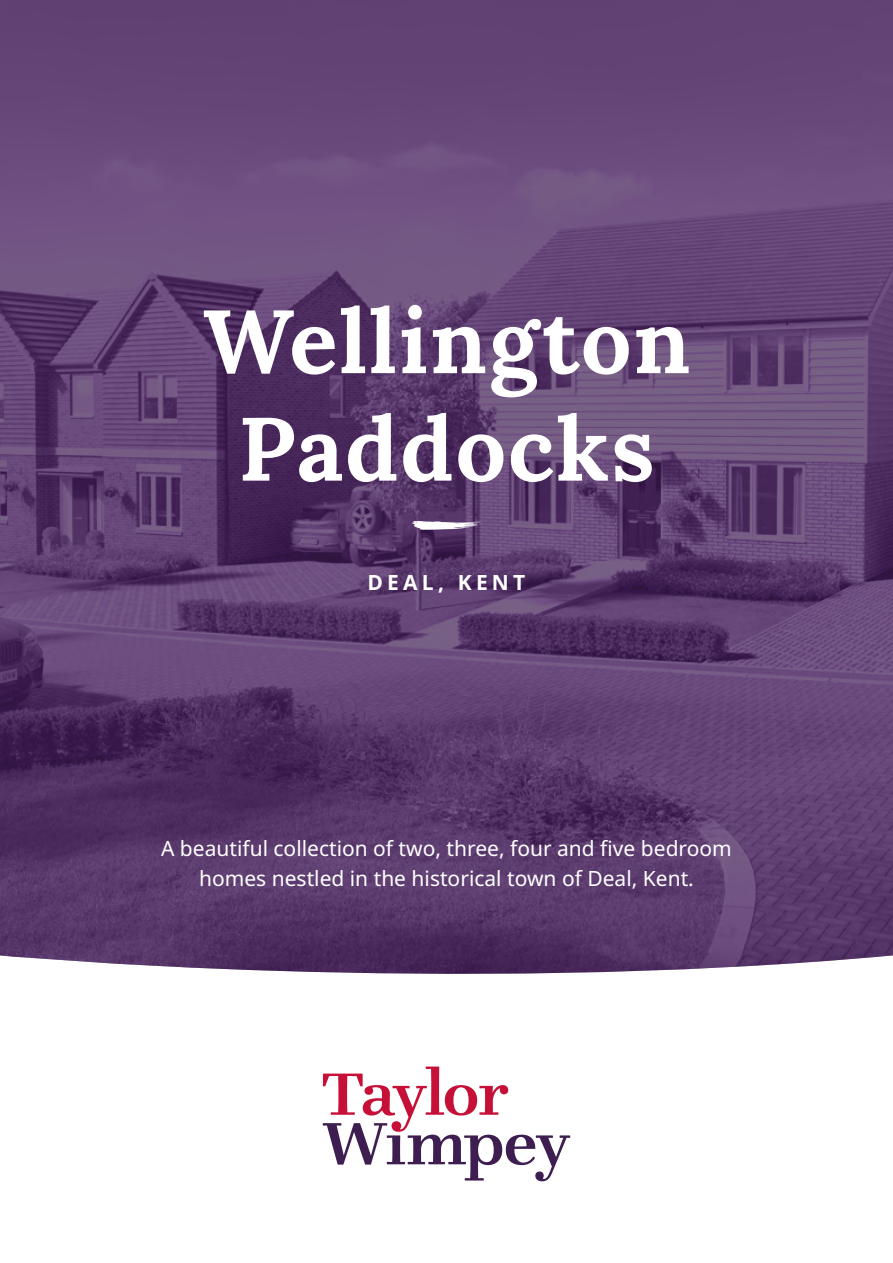
<style>
.page{position:relative;width:893px;height:1263px;background:#fff}
.page>*{position:absolute;margin:0;border:0;box-sizing:border-box;transform-origin:0 0}
.t1{font:700 89.55px/107.6px "Lora";letter-spacing:.02em;color:#fff;text-align:center}
.t2{font:21px/30px "Noto Sans";color:#fff;text-align:center}
.t3{font:700 21px "Noto Sans";letter-spacing:.2em;color:#fff}
</style>
<div class="page">
<img style="left:0;top:0;width:893px;height:974px">
<svg style="left:323px;top:1066px;width:247px;height:115px"></svg>
<svg style="left:412px;top:521px;width:69px;height:9px"></svg>
<h1 class="t1" style="left:203px;top:278px;width:489px">Wellington<br>Paddocks</h1>
<p class="t3" style="left:368px;top:567px;width:159px">DEAL, KENT</p>
<p class="t2" style="left:161px;top:834px;width:572px">A beautiful collection of two, three, four and five bedroom homes nestled in the historical town of Deal, Kent.</p>
</div>
